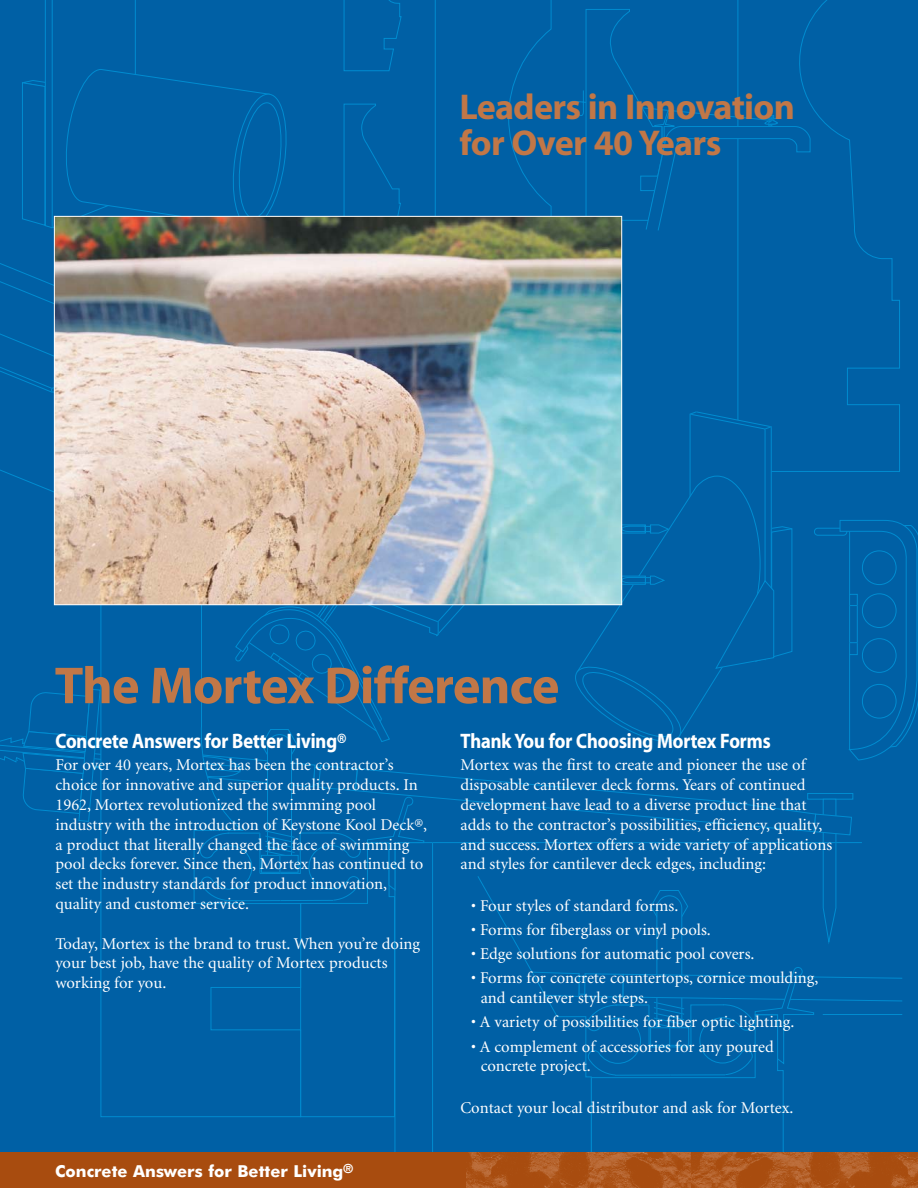
<style>
.page{position:relative;width:918px;height:1188px;background:#fff}
.page>*{position:absolute;margin:0;border:0;box-sizing:border-box;transform-origin:0 0}
.t1{font:52.5px "Myriad Headline";color:#c17747}
.t2{font:36px/36.2px "Myriad Headline";color:#c17747}
.t3{font:21px "Myriad Headline";color:#fff;scale:.9 1}
.t4{font:16.5px/19.8px "Minion";color:#fff}
.t5{font:700 16.5px "Futura BT";color:#fff}
</style>
<div class="page">
<div style="left:0;top:0;width:918px;height:1152px;background:#0060a5"></div>
<img style="left:56px;top:218px;width:564px;height:385px">
<div style="left:0;top:1152px;width:918px;height:36px;background:#a84c0f"></div>
<img style="left:466px;top:1152px;width:452px;height:36px">
<h2 class="t2" style="left:460px;top:92px;width:336px">Leaders in Innovation for Over 40 Years</h2>
<h1 class="t1" style="left:55px;top:666px;width:506px">The Mortex Difference</h1>
<p class="t3" style="left:56px;top:733px;width:325px">Concrete Answers for Better Living®</p>
<p class="t4" style="left:56px;top:757px;width:373px">For over 40 years, Mortex has been the contractor’s choice for innovative and superior quality products. In 1962, Mortex revolutionized the swimming pool industry with the introduction of Keystone Kool Deck®, a product that literally changed the face of swimming pool decks forever. Since then, Mortex has continued to set the industry standards for product innovation, quality and customer service.</p>
<p class="t4" style="left:56px;top:935px;width:366px">Today, Mortex is the brand to trust. When you’re doing your best job, have the quality of Mortex products working for you.</p>
<p class="t5" style="left:55px;top:1165px;width:299px">Concrete Answers for Better Living<sup>®</sup></p>
<p class="t3" style="left:460px;top:733px;width:346px">Thank You for Choosing Mortex Forms</p>
<p class="t4" style="left:460px;top:757px;width:373px">Mortex was the first to create and pioneer the use of disposable cantilever deck forms. Years of continued development have lead to a diverse product line that adds to the contractor’s possibilities, efficiency, quality, and success. Mortex offers a wide variety of applications and styles for cantilever deck edges, including:</p>
<p class="t4" style="left:471px;top:897px;width:209px">• Four styles of standard forms.</p>
<p class="t4" style="left:471px;top:921px;width:241px">• Forms for fiberglass or vinyl pools.</p>
<p class="t4" style="left:471px;top:946px;width:285px">• Edge solutions for automatic pool covers.</p>
<p class="t4" style="left:481px;top:970px;width:339px;text-indent:-10px">• Forms for concrete countertops, cornice moulding, and cantilever style steps.</p>
<p class="t4" style="left:471px;top:1014px;width:325px">• A variety of possibilities for fiber optic lighting.</p>
<p class="t4" style="left:481px;top:1038px;width:295px;text-indent:-10px">• A complement of accessories for any poured concrete project.</p>
<p class="t4" style="left:460px;top:1099px;width:334px">Contact your local distributor and ask for Mortex.</p>
</div>
